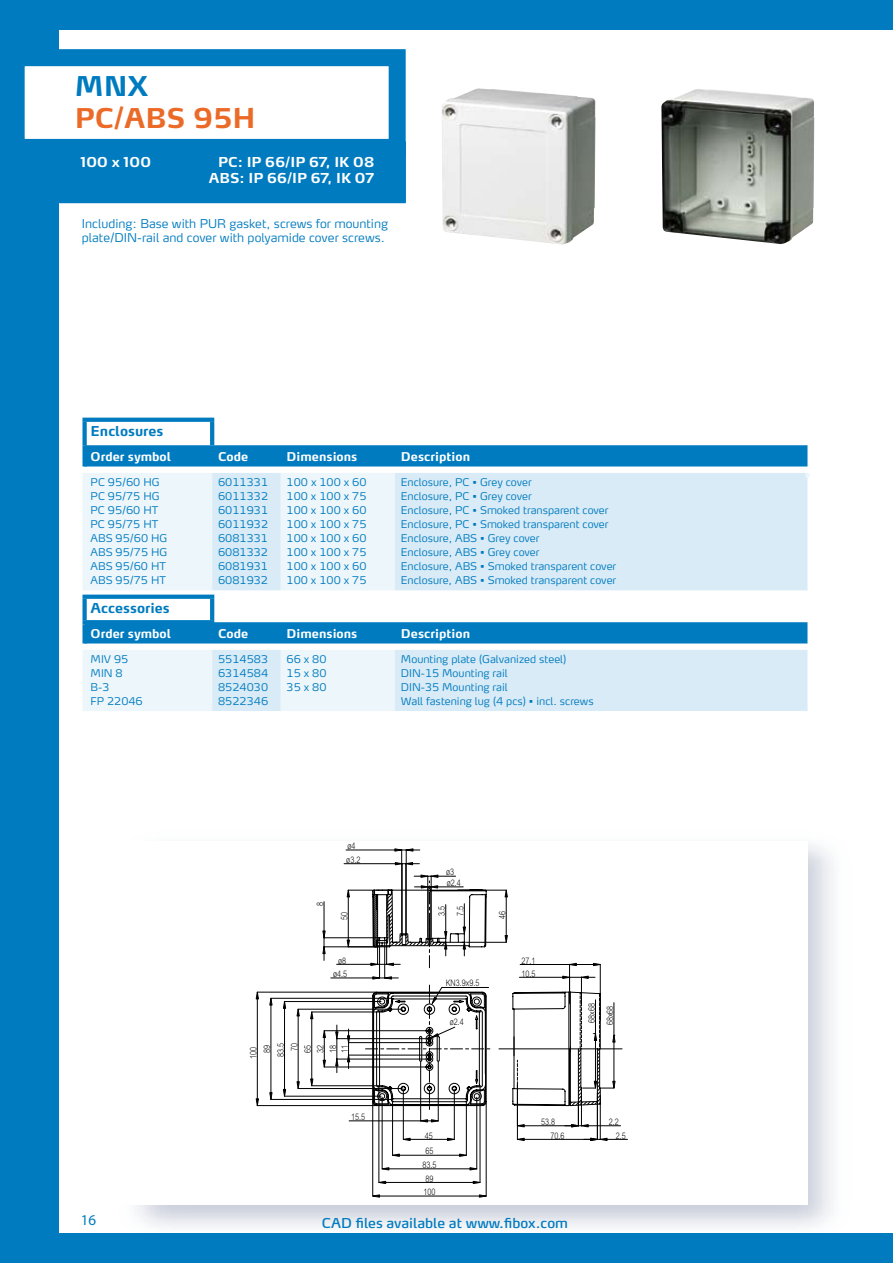
<style>
.page{position:relative;width:893px;height:1263px;background:#fff}
.page>*{position:absolute;margin:0;border:0;box-sizing:border-box;transform-origin:0 0}
.t1{font:700 27px "Max Pro";color:#eb6a28}
.t2{font:700 27px "Max Pro";color:#007bc0}
.t3{font:15px "Myriad";color:#007bc0}
.t4{font:700 13.5px/16.2px "Max Pro";color:#fff;text-align:right}
.t5{font:13.5px "Max Pro";color:#007bc0}
.t6{font:700 13.5px "Max Pro";color:#007bc0}
.t7{font:300 12px/14.4px "Max Pro";color:#007bc0}
.t8{font:700 12px "Max Pro";color:#fff}
.t9{font:300 10.5px "Max Pro";color:#007bc0}
.t10{font:300 9px/12.1px "Arial";color:#000;scale:.8 1}
</style>
<div class="page">
<div style="left:0;top:2px;width:58px;height:1261px;background:#007bc0"></div>
<div style="left:0;top:0;width:893px;height:30px;background:#007bc0"></div>
<div style="left:0;top:1233px;width:893px;height:30px;background:#007bc0"></div>
<div style="left:16px;top:58px;width:381px;height:89px;background:#fff"></div>
<div style="left:8px;top:49px;width:398px;height:107px;border:17px solid #007bc0"></div>
<div style="left:17px;top:149px;width:381px;height:47px;background:#007bc0"></div>
<div style="left:10px;top:141px;width:396px;height:62px;border:15px solid #007bc0"></div>
<img style="left:442px;top:88px;width:153px;height:156px">
<img style="left:661px;top:89px;width:153px;height:155px">
<svg style="left:256px;top:848px;width:372px;height:349px"></svg>
<svg style="left:85px;top:445px;width:722px;height:22px;background:#087fc2"></svg>
<svg style="left:85px;top:473px;width:127px;height:238px;background:#daecf6"></svg>
<svg style="left:212px;top:473px;width:595px;height:238px;fill:#d9ebf6"></svg>
<svg style="left:82px;top:418px;width:132px;height:4px"></svg>
<div style="left:82px;top:422px;width:5px;height:23px;background:#007bc0"></div>
<svg style="left:210px;top:422px;width:4px;height:23px"></svg>
<div style="left:82px;top:445px;width:5px;height:21px;background:#007bc0"></div>
<svg style="left:82px;top:595px;width:132px;height:4px"></svg>
<div style="left:82px;top:599px;width:5px;height:21px;background:#007bc0"></div>
<svg style="left:210px;top:599px;width:4px;height:21px"></svg>
<svg style="left:82px;top:620px;width:132px;height:4px"></svg>
<div style="left:82px;top:624px;width:5px;height:19px;background:#007bc0"></div>
<svg style="left:83px;top:473px;width:4px;height:4px"></svg>
<svg style="left:805px;top:473px;width:5px;height:4px"></svg>
<div style="left:82px;top:477px;width:5px;height:14px;background:#edf6fb"></div>
<div style="left:82px;top:491px;width:5px;height:15px;background:#edf6fb"></div>
<div style="left:82px;top:506px;width:5px;height:14px;background:#edf6fb"></div>
<div style="left:82px;top:520px;width:5px;height:14px;background:#edf6fb"></div>
<div style="left:82px;top:534px;width:5px;height:14px;background:#edf6fb"></div>
<div style="left:82px;top:548px;width:5px;height:14px;background:#edf6fb"></div>
<div style="left:82px;top:562px;width:5px;height:14px;background:#edf6fb"></div>
<div style="left:82px;top:576px;width:5px;height:14px;background:#edf6fb"></div>
<svg style="left:83px;top:650px;width:4px;height:4px"></svg>
<div style="left:82px;top:654px;width:5px;height:15px;background:#edf6fb"></div>
<div style="left:82px;top:669px;width:5px;height:14px;background:#edf6fb"></div>
<div style="left:82px;top:683px;width:5px;height:14px;background:#edf6fb"></div>
<div style="left:82px;top:697px;width:5px;height:14px;background:#edf6fb"></div>
<h1 class="t2" style="left:75px;top:68px;width:75px">MNX</h1>
<h1 class="t1" style="left:75px;top:101px;width:182px">PC/ABS 95H</h1>
<p class="t4" style="left:80px;top:154px;width:72px">100 x 100</p>
<p class="t4" style="left:209px;top:154px;width:167px">PC: IP 66/IP 67, IK 08<br>ABS: IP 66/IP 67, IK 07</p>
<p class="t7" style="left:82px;top:216px;width:308px">Including: Base with PUR gasket, screws for mounting plate/DIN-rail and cover with polyamide cover screws.</p>
<p class="t6" style="left:91px;top:422px;width:74px">Enclosures</p>
<p class="t8" style="left:91px;top:448px;width:82px">Order symbol</p>
<p class="t8" style="left:218px;top:448px;width:32px">Code</p>
<p class="t8" style="left:287px;top:448px;width:72px">Dimensions</p>
<p class="t8" style="left:401px;top:448px;width:71px">Description</p>
<p class="t9" style="left:91px;top:475px;width:70px">PC 95/60 HG</p>
<p class="t9" style="left:218px;top:475px;width:51px">6011331</p>
<p class="t9" style="left:287px;top:475px;width:81px">100 x 100 x 60</p>
<p class="t9" style="left:401px;top:475px;width:132px">Enclosure, PC • Grey cover</p>
<p class="t9" style="left:91px;top:489px;width:70px">PC 95/75 HG</p>
<p class="t9" style="left:218px;top:489px;width:51px">6011332</p>
<p class="t9" style="left:287px;top:489px;width:81px">100 x 100 x 75</p>
<p class="t9" style="left:401px;top:489px;width:132px">Enclosure, PC • Grey cover</p>
<p class="t9" style="left:91px;top:503px;width:69px">PC 95/60 HT</p>
<p class="t9" style="left:218px;top:503px;width:51px">6011931</p>
<p class="t9" style="left:287px;top:503px;width:81px">100 x 100 x 60</p>
<p class="t9" style="left:401px;top:503px;width:209px">Enclosure, PC • Smoked transparent cover</p>
<p class="t9" style="left:91px;top:517px;width:69px">PC 95/75 HT</p>
<p class="t9" style="left:218px;top:517px;width:51px">6011932</p>
<p class="t9" style="left:287px;top:517px;width:81px">100 x 100 x 75</p>
<p class="t9" style="left:401px;top:517px;width:209px">Enclosure, PC • Smoked transparent cover</p>
<p class="t9" style="left:91px;top:531px;width:78px">ABS 95/60 HG</p>
<p class="t9" style="left:218px;top:531px;width:51px">6081331</p>
<p class="t9" style="left:287px;top:531px;width:81px">100 x 100 x 60</p>
<p class="t9" style="left:401px;top:531px;width:140px">Enclosure, ABS • Grey cover</p>
<p class="t9" style="left:91px;top:545px;width:78px">ABS 95/75 HG</p>
<p class="t9" style="left:218px;top:545px;width:51px">6081332</p>
<p class="t9" style="left:287px;top:545px;width:81px">100 x 100 x 75</p>
<p class="t9" style="left:401px;top:545px;width:140px">Enclosure, ABS • Grey cover</p>
<p class="t9" style="left:91px;top:560px;width:77px">ABS 95/60 HT</p>
<p class="t9" style="left:218px;top:560px;width:51px">6081931</p>
<p class="t9" style="left:287px;top:560px;width:81px">100 x 100 x 60</p>
<p class="t9" style="left:401px;top:560px;width:217px">Enclosure, ABS • Smoked transparent cover</p>
<p class="t9" style="left:91px;top:574px;width:77px">ABS 95/75 HT</p>
<p class="t9" style="left:218px;top:574px;width:51px">6081932</p>
<p class="t9" style="left:287px;top:574px;width:81px">100 x 100 x 75</p>
<p class="t9" style="left:401px;top:574px;width:217px">Enclosure, ABS • Smoked transparent cover</p>
<p class="t6" style="left:91px;top:599px;width:81px">Accessories</p>
<p class="t8" style="left:91px;top:625px;width:82px">Order symbol</p>
<p class="t8" style="left:218px;top:625px;width:32px">Code</p>
<p class="t8" style="left:287px;top:625px;width:72px">Dimensions</p>
<p class="t8" style="left:401px;top:625px;width:71px">Description</p>
<p class="t9" style="left:91px;top:652px;width:39px">MIV 95</p>
<p class="t9" style="left:218px;top:652px;width:51px">5514583</p>
<p class="t9" style="left:287px;top:652px;width:41px">66 x 80</p>
<p class="t9" style="left:401px;top:652px;width:167px">Mounting plate (Galvanized steel)</p>
<p class="t9" style="left:91px;top:666px;width:34px">MIN 8</p>
<p class="t9" style="left:218px;top:666px;width:51px">6314584</p>
<p class="t9" style="left:287px;top:666px;width:41px">15 x 80</p>
<p class="t9" style="left:401px;top:666px;width:108px">DIN-15 Mounting rail</p>
<p class="t9" style="left:91px;top:680px;width:20px">B-3</p>
<p class="t9" style="left:218px;top:680px;width:51px">8524030</p>
<p class="t9" style="left:287px;top:680px;width:41px">35 x 80</p>
<p class="t9" style="left:401px;top:680px;width:108px">DIN-35 Mounting rail</p>
<p class="t9" style="left:91px;top:694px;width:54px">FP 22046</p>
<p class="t9" style="left:218px;top:694px;width:51px">8522346</p>
<p class="t9" style="left:401px;top:694px;width:194px">Wall fastening lug (4 pcs) • incl. screws</p>
<p class="t10" style="left:348px;top:840px;width:12px">ø4</p>
<p class="t10" style="left:346px;top:854px;width:19px">ø3.2</p>
<p class="t10" style="left:314px;top:906px;width:7px;rotate:-90deg">8</p>
<p class="t10" style="left:338px;top:920px;width:12px;rotate:-90deg">50</p>
<p class="t10" style="left:338px;top:954px;width:12px">ø8</p>
<p class="t10" style="left:333px;top:968px;width:19px">ø4.5</p>
<p class="t10" style="left:247px;top:1059px;width:17px;rotate:-90deg">100</p>
<p class="t10" style="left:274px;top:1057px;width:19px;line-height:13.6px;text-align:right;rotate:-90deg">83.5<br>70</p>
<p class="t10" style="left:261px;top:1053px;width:12px;rotate:-90deg">89</p>
<p class="t10" style="left:302px;top:1053px;width:12px;rotate:-90deg">65</p>
<p class="t10" style="left:314px;top:1053px;width:12px;text-align:justify;rotate:-90deg">32<br>18<br>11</p>
<p class="t10" style="left:351px;top:1111px;width:19px">15.5</p>
<p class="t10" style="left:446px;top:866px;width:12px">ø3</p>
<p class="t10" style="left:447px;top:877px;width:19px">ø2.4</p>
<p class="t10" style="left:432px;top:916px;width:15px;line-height:18.6px;rotate:-90deg">3.5<br>7.5</p>
<p class="t10" style="left:446px;top:977px;width:44px">KN3.9x9.5</p>
<p class="t10" style="left:450px;top:1016px;width:19px">ø2.4</p>
<p class="t10" style="left:496px;top:919px;width:12px;rotate:-90deg">46</p>
<p class="t10" style="left:521px;top:954px;width:19px;line-height:12.8px">27.1<br>10.5</p>
<p class="t10" style="left:582px;top:1025px;width:30px;line-height:18.5px;text-align:center;rotate:-90deg">68x68<br>68x68</p>
<p class="t10" style="left:425px;top:1129px;width:12px">45</p>
<p class="t10" style="left:425px;top:1145px;width:12px">65</p>
<p class="t10" style="left:422px;top:1159px;width:19px">83.5</p>
<p class="t10" style="left:423px;top:1186px;width:17px">100</p>
<p class="t10" style="left:425px;top:1172px;width:12px">89</p>
<p class="t10" style="left:541px;top:1116px;width:19px">53.8</p>
<p class="t10" style="left:609px;top:1116px;width:14px">2.2</p>
<p class="t10" style="left:550px;top:1129px;width:19px">70.6</p>
<p class="t10" style="left:616px;top:1129px;width:14px">2.5</p>
<h2 class="t3" style="left:81px;top:1212px;width:17px">16</h2>
<p class="t5" style="left:322px;top:1214px;width:248px">CAD files available at www.fibox.com</p>
</div>
